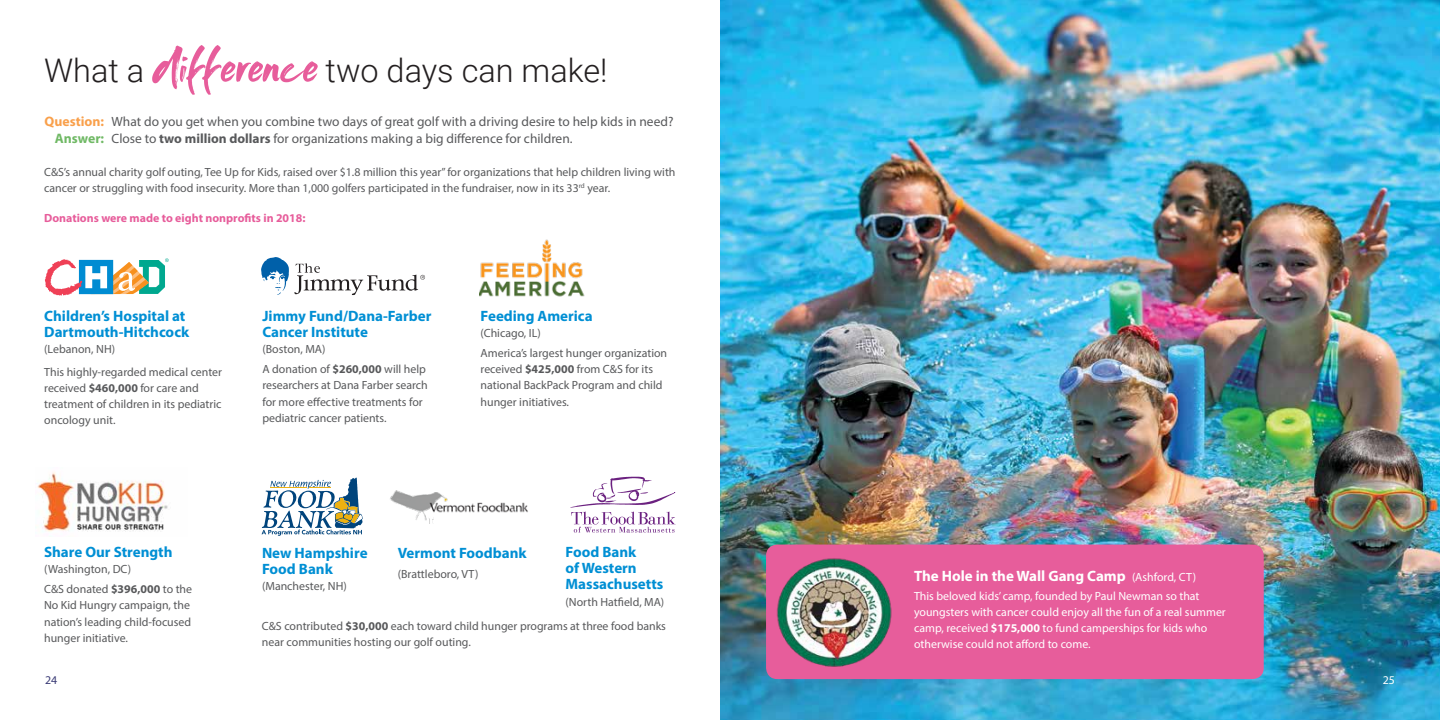
<style>
.page{position:relative;width:1440px;height:720px;background:#fff}
.page>*{position:absolute;margin:0;border:0;box-sizing:border-box;transform-origin:0 0}
.t1{font:300 32.5px "Roboto";color:#231f20}
.t2{font:700 15px/16.2px "Myriad Pro";color:#008fd4}
.t3{font:700 15px "Myriad Pro";color:#fff}
.t4{font:13.5px/17.5px "Myriad Pro";color:#58595b}
.t5{font:11.88px/16.2px "Myriad Pro";color:#58595b}
.t6{font:11.88px/16.2px "Myriad Pro";color:#fff}
.t7{font:700 11.88px "Myriad Pro";color:#e75d9b}
.t8{font:11.88px "Myriad Pro";color:#393a75}
.s1{font-weight:700;font-size:13.75px;color:#f9a04b}
.s2{font-weight:700;font-size:13.75px;color:#70b965}
.s3{font-weight:700}
.s4{font-weight:400;font-size:11.88px}
</style>
<div class="page">
<img style="left:720px;top:0;width:720px;height:720px">
<div style="left:766px;top:545px;width:498px;height:134px;background:#e75d9b;border-radius:11px"></div>
<svg style="left:152px;top:45px;width:166px;height:50px"></svg>
<img style="left:37px;top:472px;width:131px;height:60px">
<img style="left:480px;top:239px;width:105px;height:58px">
<img style="left:757px;top:558px;width:135px;height:113px">
<svg style="left:262px;top:478px;width:101px;height:58px"></svg>
<svg style="left:570px;top:477px;width:106px;height:56px"></svg>
<img style="left:390px;top:490px;width:138px;height:34px">
<svg style="left:45px;top:258px;width:124px;height:38px"></svg>
<svg style="left:261px;top:257px;width:164px;height:38px"></svg>
<h1 class="t1" style="left:44px;top:48px;width:102px">What a</h1>
<h1 class="t1" style="left:326px;top:48px;width:283px">two days can make!</h1>
<p class="t4" style="left:55px;top:112px;width:620px;text-indent:-10px"><span class="s1">Question:</span> What do you get when you combine two days of great golf with a driving desire to help kids in need?<br><span class="s2">Answer:</span> Close to <span class="s3">two million dollars</span> for organizations making a big difference for children.</p>
<p class="t5" style="left:44px;top:163px;width:633px">C&amp;S’s annual charity golf outing, Tee Up for Kids, raised over $1.8 million this year” for organizations that help children living with cancer or struggling with food insecurity. More than 1,000 golfers participated in the fundraiser, now in its 33<sup>rd</sup> year.</p>
<p class="t7" style="left:44px;top:211px;width:263px">Donations were made to eight nonprofits in 2018:</p>
<p class="t2" style="left:44px;top:307px;width:146px">Children’s Hospital at<br>Dartmouth-Hitchcock</p>
<p class="t5" style="left:44px;top:338px;width:179px;line-height:22.5px">(Lebanon, NH)<br>This highly-regarded medical center</p>
<p class="t5" style="left:44px;top:380px;width:179px">received <span class="s3">$460,000</span> for care and treatment of children in its pediatric oncology unit.</p>
<p class="t2" style="left:262px;top:307px;width:171px">Jimmy Fund/Dana-Farber<br>Cancer Institute</p>
<p class="t5" style="left:262px;top:339px;width:165px;line-height:20px">(Boston, MA)<br>A donation of <span class="s3">$260,000</span> will help</p>
<p class="t5" style="left:262px;top:377px;width:167px">researchers at Dana Farber search for more effective treatments for pediatric cancer patients.</p>
<p class="t2" style="left:481px;top:307px;width:114px">Feeding America</p>
<p class="t5" style="left:481px;top:323px;width:188px;line-height:20px">(Chicago, IL)<br>America’s largest hunger organization</p>
<p class="t5" style="left:481px;top:361px;width:183px">received <span class="s3">$425,000</span> from C&amp;S for its national BackPack Program and child hunger initiatives.</p>
<p class="t2" style="left:44px;top:543px;width:130px">Share Our Strength</p>
<p class="t5" style="left:44px;top:559px;width:150px;line-height:20px">(Washington, DC)<br>C&amp;S donated <span class="s3">$396,000</span> to the</p>
<p class="t5" style="left:44px;top:597px;width:149px;text-align:justify">No Kid Hungry campaign, the nation’s leading child-focused hunger initiative.</p>
<p class="t8" style="left:45px;top:673px;width:14px">24</p>
<p class="t2" style="left:566px;top:543px;width:99px">Food Bank<br>of Western<br>Massachusetts</p>
<p class="t5" style="left:566px;top:593px;width:100px">(North Hatfield, MA)</p>
<p class="t2" style="left:262px;top:544px;width:107px">New Hampshire<br>Food Bank</p>
<p class="t5" style="left:262px;top:578px;width:86px">(Manchester, NH)</p>
<p class="t5" style="left:262px;top:617px;width:406px">C&amp;S contributed <span class="s3">$30,000</span> each toward child hunger programs at three food banks near communities hosting our golf outing.</p>
<p class="t2" style="left:398px;top:544px;width:130px">Vermont Foodbank</p>
<p class="t5" style="left:398px;top:566px;width:82px">(Brattleboro, VT)</p>
<p class="t3" style="left:914px;top:566px;width:284px">The Hole in the Wall Gang Camp <span class="s4">(Ashford, CT)</span></p>
<p class="t6" style="left:914px;top:587px;width:313px">This beloved kids’ camp, founded by Paul Newman so that youngsters with cancer could enjoy all the fun of a real summer camp, received <span class="s3">$175,000</span> to fund camperships for kids who otherwise could not afford to come.</p>
<p class="t6" style="left:1383px;top:672px;width:14px">25</p>
</div>
